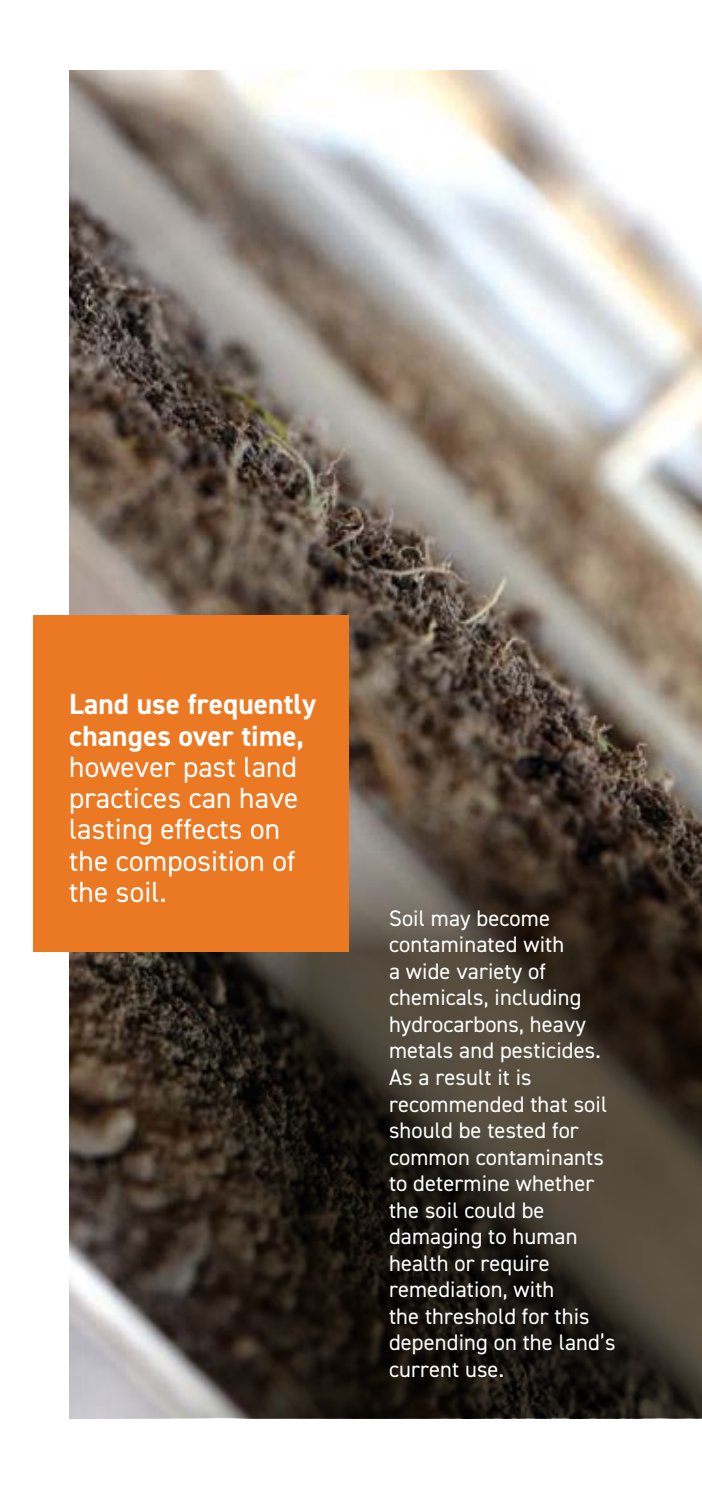
<style>
.page{position:relative;width:702px;height:1489px;background:#fff}
.page>*{position:absolute;margin:0;border:0;box-sizing:border-box;transform-origin:0 0}
.t1{font:29.25px/31.2px "DIN2014";letter-spacing:.005em;color:#fff}
.t2{font:700 29.25px/31.2px "DIN2014";letter-spacing:.005em;color:#fff}
.t3{font:22.5px/26.5px "DIN2014";letter-spacing:.005em;color:#fff}
</style>
<div class="page">
<img style="left:69px;top:71px;width:633px;height:646px">
<svg style="left:69px;top:717px;width:633px;height:700px;background:#3e362d"></svg>
<div style="left:34px;top:615px;width:315px;height:336px;background:#eb7924"></div>
<p class="t2" style="left:69px;top:688px;width:248px">Land use frequently changes over time,</p>
<p class="t1" style="left:69px;top:750px;width:231px">however past land practices can have lasting effects on the composition of the soil.</p>
<p class="t3" style="left:389px;top:904px;width:228px">Soil may become contaminated with<br>a wide variety of chemicals, including hydrocarbons, heavy metals and pesticides.<br>As a result it is recommended that soil should be tested for common contaminants to determine whether the soil could be damaging to human health or require remediation, with<br>the threshold for this depending on the land’s current use.</p>
</div>
